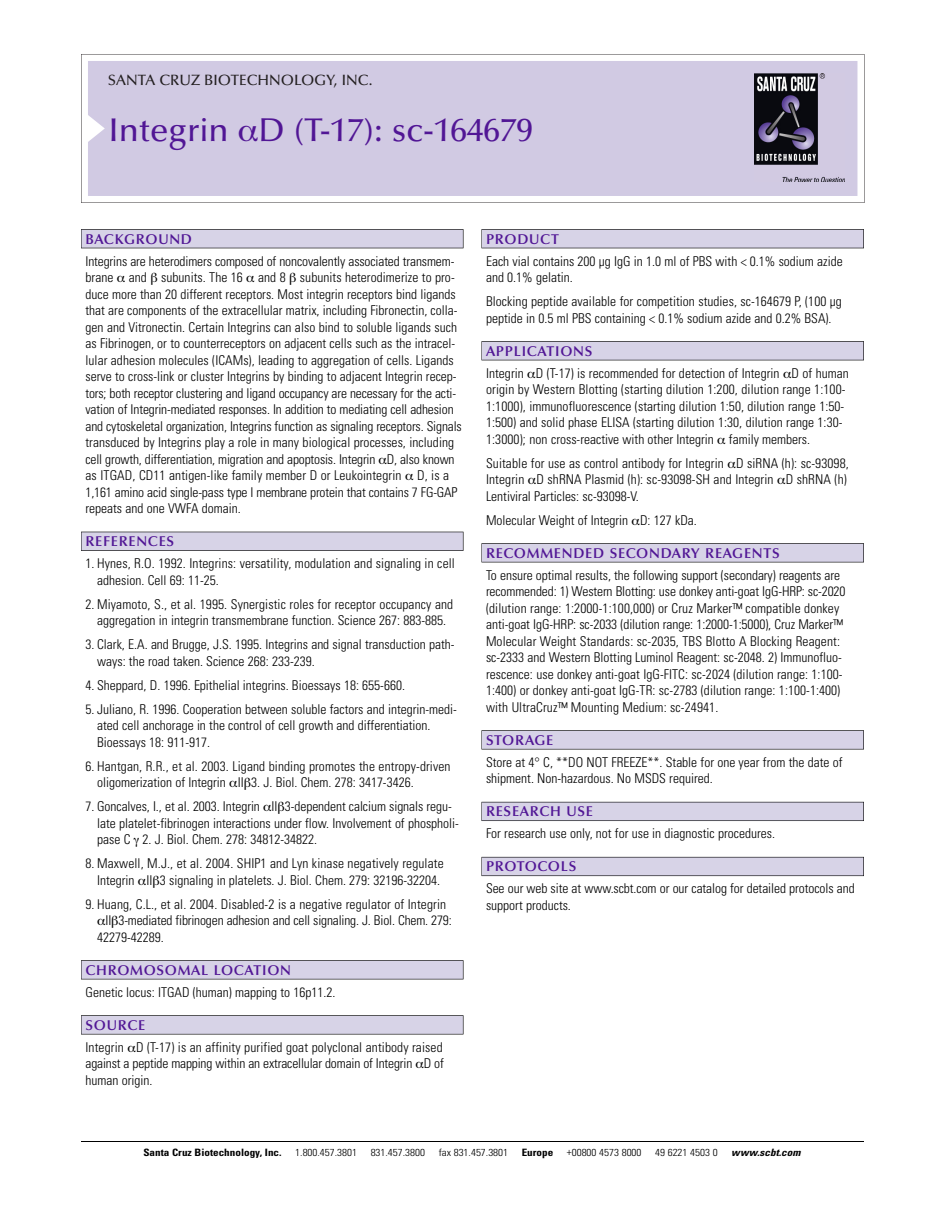
<style>
.page{position:relative;width:945px;height:1215px;background:#fff}
.page>*{position:absolute;margin:0;border:0;box-sizing:border-box;transform-origin:0 0}
.t1{font:500 33px "Optima";color:#511695}
.t2{font:500 15px "Optima";color:#231f20}
.t3{font:600 14.25px "Optima";letter-spacing:.05em;color:#511695}
.t4{font:300 condensed 13.5px/16.5px "Univers";color:#000}
.t5{font:300 condensed 10.2px "Univers";color:#000;scale:1.1 1}
.t6{font:700 condensed 10.2px "Univers";color:#000;scale:1.1 1}
.t7{font:italic 700 condensed 10.2px "Univers";letter-spacing:.005em;color:#000;scale:1.1 1}
</style>
<div class="page">
<svg style="left:81px;top:54px;width:783px;height:149px"></svg>
<div style="left:88px;top:61px;width:769px;height:135px;background:#d1cae3"></div>
<img style="left:755px;top:74px;width:90px;height:108px">
<div style="left:81px;top:229px;width:382px;height:19px;background:#525156"></div>
<div style="left:81px;top:230px;width:382px;height:18px;background:#d7d3e7"></div>
<div style="left:81px;top:532px;width:382px;height:19px;background:#515055"></div>
<div style="left:81px;top:532px;width:382px;height:18px;background:#d7d3e7"></div>
<div style="left:81px;top:960px;width:382px;height:19px;background:#545357"></div>
<div style="left:81px;top:961px;width:382px;height:18px;background:#d7d3e7"></div>
<div style="left:81px;top:1015px;width:382px;height:19px;background:#575759"></div>
<div style="left:81px;top:1016px;width:382px;height:18px;background:#d7d3e7"></div>
<div style="left:482px;top:229px;width:382px;height:19px;background:#525156"></div>
<div style="left:482px;top:230px;width:381px;height:18px;background:#d7d3e7"></div>
<div style="left:482px;top:341px;width:382px;height:19px;background:#525155"></div>
<div style="left:482px;top:342px;width:381px;height:18px;background:#d7d3e7"></div>
<div style="left:482px;top:543px;width:382px;height:19px;background:#545357"></div>
<div style="left:482px;top:544px;width:381px;height:18px;background:#d7d3e7"></div>
<div style="left:482px;top:730px;width:382px;height:19px;background:#575759"></div>
<div style="left:482px;top:731px;width:381px;height:18px;background:#d7d3e7"></div>
<div style="left:482px;top:802px;width:382px;height:19px;background:#5b5a62"></div>
<div style="left:482px;top:802px;width:381px;height:18px;background:#d7d3e7"></div>
<div style="left:482px;top:857px;width:382px;height:19px;background:#66646e"></div>
<div style="left:482px;top:857px;width:381px;height:18px;background:#d7d3e7"></div>
<hr style="left:81px;top:1141px;width:783px;height:1px;background:#000">
<svg style="left:239px;top:126px;width:19px;height:15px"></svg>
<p class="t2" style="left:108px;top:74px;width:266px">SANTA CRUZ BIOTECHNOLOGY, INC.</p>
<h1 class="t1" style="left:108px;top:117px;width:427px">Integrin D (T-17): sc-164679</h1>
<p class="t3" style="left:86px;top:233px;width:108px">BACKGROUND</p>
<p class="t4" style="left:86px;top:254px;width:378px">Integrins are heterodimers composed of noncovalently associated transmem&shy;brane and subunits. The 16 and 8 subunits heterodimerize to pro&shy;duce more than 20 different receptors. Most integrin receptors bind ligands that are components of the extracellular matrix, including Fibronectin, colla&shy;gen and Vitronectin. Certain Integrins can also bind to soluble ligands such as Fibrinogen, or to counterreceptors on adjacent cells such as the intracel&shy;lular adhesion molecules (ICAMs), leading to aggregation of cells. Ligands serve to cross-link or cluster Integrins by binding to adjacent Integrin recep&shy;tors; both receptor clustering and ligand occupancy are necessary for the acti&shy;vation of Integrin-mediated responses. In addition to mediating cell adhesion and cytoskeletal organization, Integrins function as signaling receptors. Signals transduced by Integrins play a role in many biological processes, including cell growth, differentiation, migration and apoptosis. Integrin D, also known as ITGAD, CD11 antigen-like family member D or Leukointegrin D, is a 1,161 amino acid single-pass type I membrane protein that contains 7 FG-GAP repeats and one VWFA domain.</p>
<p class="t3" style="left:86px;top:536px;width:90px">REFERENCES</p>
<p class="t4" style="left:97px;top:556px;width:359px;text-indent:-12px">1. Hynes, R.O. 1992. Integrins: versatility, modulation and signaling in cell adhesion. Cell 69: 11-25.</p>
<p class="t4" style="left:86px;top:597px;width:369px;text-align:center">2. Miyamoto, S., et al. 1995. Synergistic roles for receptor occupancy and aggregation in integrin transmembrane function. Science 267: 883-885.</p>
<p class="t4" style="left:97px;top:637px;width:359px;text-indent:-12px">3. Clark, E.A. and Brugge, J.S. 1995. Integrins and signal transduction path&shy;ways: the road taken. Science 268: 233-239.</p>
<p class="t4" style="left:86px;top:678px;width:321px">4. Sheppard, D. 1996. Epithelial integrins. Bioessays 18: 655-660.</p>
<p class="t4" style="left:97px;top:702px;width:361px;text-indent:-12px">5. Juliano, R. 1996. Cooperation between soluble factors and integrin-medi&shy;ated cell anchorage in the control of cell growth and differentiation.<br>Bioessays 18: 911-917.</p>
<p class="t4" style="left:97px;top:759px;width:355px;text-indent:-12px">6. Hantgan, R.R., et al. 2003. Ligand binding promotes the entropy-driven oligomerization of Integrin II 3. J. Biol. Chem. 278: 3417-3426.</p>
<p class="t4" style="left:97px;top:799px;width:363px;text-indent:-12px">7. Goncalves, I., et al. 2003. Integrin II 3-dependent calcium signals regu&shy;late platelet-fibrinogen interactions under flow. Involvement of phospholi&shy;pase C 2. J. Biol. Chem. 278: 34812-34822.</p>
<p class="t4" style="left:86px;top:856px;width:360px;text-align:right">8. Maxwell, M.J., et al. 2004. SHIP1 and Lyn kinase negatively regulate<br>Integrin II 3 signaling in platelets. J. Biol. Chem. 279: 32196-32204.</p>
<p class="t4" style="left:86px;top:897px;width:362px">9. Huang, C.L., et al. 2004. Disabled-2 is a negative regulator of Integrin</p>
<p class="t4" style="left:106px;top:913px;width:348px">II 3-mediated fibrinogen adhesion and cell signaling. J. Biol. Chem. 279:</p>
<p class="t4" style="left:97px;top:930px;width:68px">42279-42289.</p>
<p class="t3" style="left:86px;top:964px;width:207px">CHROMOSOMAL LOCATION</p>
<p class="t4" style="left:86px;top:985px;width:251px">Genetic locus: ITGAD (human) mapping to 16p11.2.</p>
<p class="t3" style="left:86px;top:1019px;width:61px">SOURCE</p>
<p class="t4" style="left:86px;top:1040px;width:360px;text-align:justify">Integrin D (T-17) is an affinity purified goat polyclonal antibody raised against a peptide mapping within an extracellular domain of Integrin D of human origin.</p>
<p class="t3" style="left:486px;top:233px;width:74px">PRODUCT</p>
<p class="t4" style="left:486px;top:254px;width:358px">Each vial contains 200 µg IgG in 1.0 ml of PBS with &lt; 0.1% sodium azide and 0.1% gelatin.</p>
<p class="t4" style="left:486px;top:294px;width:357px">Blocking peptide available for competition studies, sc-164679 P, (100 µg peptide in 0.5 ml PBS containing &lt; 0.1% sodium azide and 0.2% BSA).</p>
<p class="t3" style="left:486px;top:345px;width:108px">APPLICATIONS</p>
<p class="t4" style="left:486px;top:366px;width:364px">Integrin D (T-17) is recommended for detection of Integrin D of human origin by Western Blotting (starting dilution 1:200, dilution range 1:100- 1:1000), immunofluorescence (starting dilution 1:50, dilution range 1:50- 1:500) and solid phase ELISA (starting dilution 1:30, dilution range 1:30- 1:3000); non cross-reactive with other Integrin family members.</p>
<p class="t4" style="left:486px;top:456px;width:364px">Suitable for use as control antibody for Integrin D siRNA (h): sc-93098,<br>Integrin D shRNA Plasmid (h): sc-93098-SH and Integrin D shRNA (h)<br>Lentiviral Particles: sc-93098-V.</p>
<p class="t4" style="left:486px;top:513px;width:212px">Molecular Weight of Integrin D: 127 kDa.</p>
<p class="t3" style="left:486px;top:547px;width:295px">RECOMMENDED SECONDARY REAGENTS</p>
<p class="t4" style="left:486px;top:568px;width:361px">To ensure optimal results, the following support (secondary) reagents are recommended: 1) Western Blotting: use donkey anti-goat IgG-HRP: sc-2020 (dilution range: 1:2000-1:100,000) or Cruz Marker™ compatible donkey anti-goat IgG-HRP: sc-2033 (dilution range: 1:2000-1:5000), Cruz Marker™ Molecular Weight Standards: sc-2035, TBS Blotto A Blocking Reagent: sc-2333 and Western Blotting Luminol Reagent: sc-2048. 2) Immunofluo&shy;rescence: use donkey anti-goat IgG-FITC: sc-2024 (dilution range: 1:100- 1:400) or donkey anti-goat IgG-TR: sc-2783 (dilution range: 1:100-1:400) with UltraCruz™ Mounting Medium: sc-24941.</p>
<p class="t3" style="left:486px;top:734px;width:69px">STORAGE</p>
<p class="t4" style="left:486px;top:755px;width:358px">Store at 4° C, **DO NOT FREEZE**. Stable for one year from the date of shipment. Non-hazardous. No MSDS required.</p>
<p class="t3" style="left:486px;top:806px;width:109px">RESEARCH USE</p>
<p class="t4" style="left:486px;top:826px;width:290px">For research use only, not for use in diagnostic procedures.</p>
<p class="t3" style="left:486px;top:861px;width:92px">PROTOCOLS</p>
<p class="t4" style="left:486px;top:881px;width:370px">See our web site at www.scbt.com or our catalog for detailed protocols and support products.</p>
<p class="t6" style="left:143px;top:1148px;width:127px">Santa Cruz Biotechnology, Inc.</p>
<p class="t5" style="left:295px;top:1148px;width:58px">1.800.457.3801</p>
<p class="t5" style="left:371px;top:1148px;width:51px">831.457.3800</p>
<p class="t5" style="left:439px;top:1148px;width:65px">fax 831.457.3801</p>
<p class="t6" style="left:522px;top:1148px;width:30px">Europe</p>
<p class="t5" style="left:567px;top:1148px;width:69px">+00800 4573 8000</p>
<p class="t5" style="left:655px;top:1148px;width:58px">49 6221 4503 0</p>
<p class="t7" style="left:731px;top:1148px;width:64px">www.scbt.com</p>
</div>
